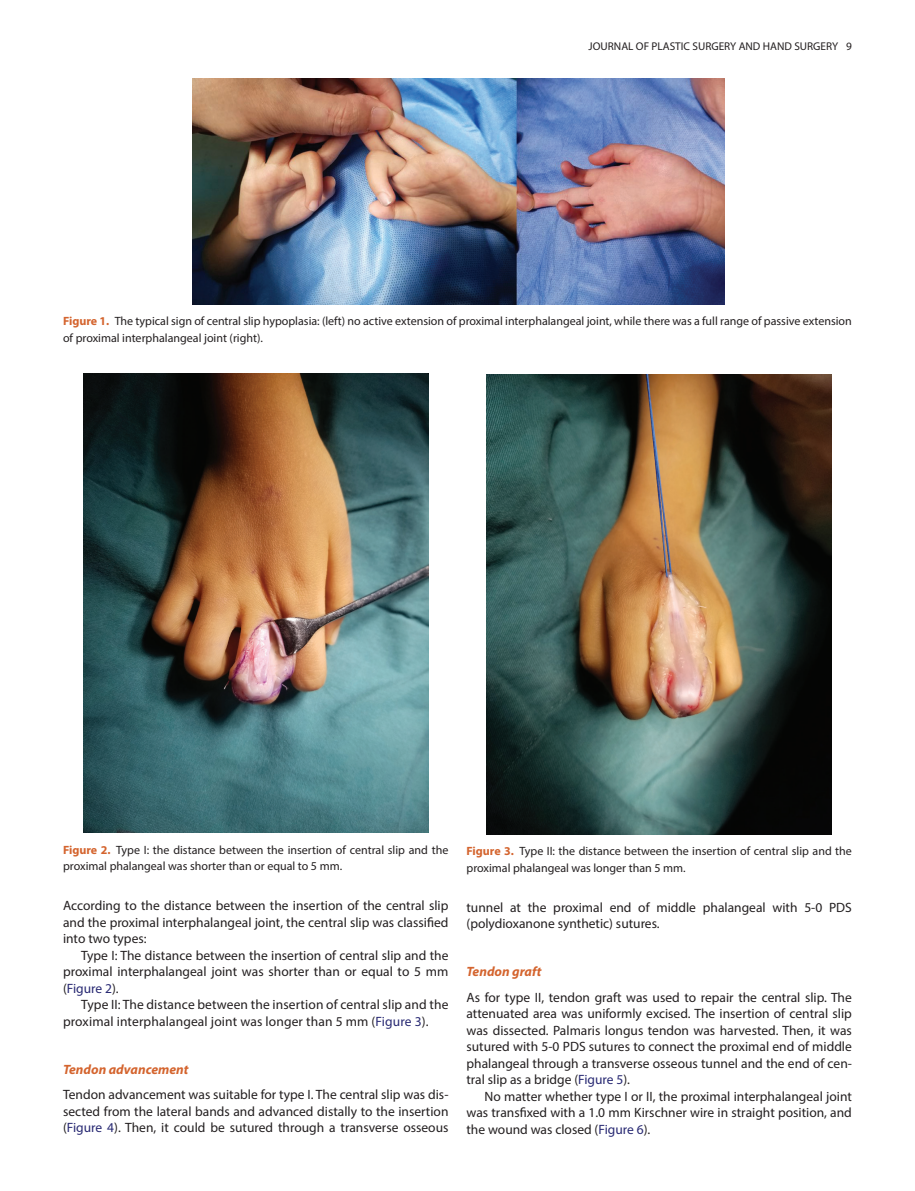
<style>
.page{position:relative;width:915px;height:1191px;background:#fff}
.page>*{position:absolute;margin:0;border:0;box-sizing:border-box;transform-origin:0 0}
.Body_text_first{font:13.5px/16.5px "Myriad Pro";color:#231f20;text-align:justify}
.Body_text_next{font:13.5px/16.5px "Myriad Pro";color:#231f20;text-align:justify}
.B_head{font:italic 700 13.5px "Myriad Pro";color:#d4642e}
.Figure_title{font:12px/16.5px "Myriad Pro";color:#231f20}
.t1{font:11.25px "Myriad Pro";color:#231f20}
.s1{font-weight:700;color:#d4642e}
.s2{color:#272872}
</style>
<div class="page">
<img style="left:192px;top:79px;width:532px;height:225px">
<img style="left:83px;top:373px;width:345px;height:459px">
<img style="left:486px;top:375px;width:345px;height:459px">
<p class="t1" style="left:588px;top:39px;width:265px">JOURNAL OF PLASTIC SURGERY AND HAND SURGERY 9</p>
<p class="Figure_title" style="left:63px;top:313px;width:790px"><span class="s1">Figure 1.</span> The typical sign of central slip hypoplasia: (left) no active extension of proximal interphalangeal joint, while there was a full range of passive extension of proximal interphalangeal joint (right).</p>
<p class="Figure_title" style="left:63px;top:841px;width:387px"><span class="s1">Figure 2.</span> Type I: the distance between the insertion of central slip and the proximal phalangeal was shorter than or equal to 5 mm.</p>
<p class="Figure_title" style="left:466px;top:842px;width:387px"><span class="s1">Figure 3.</span> Type II: the distance between the insertion of central slip and the proximal phalangeal was longer than 5 mm.</p>
<p class="Body_text_first" style="left:63px;top:897px;width:387px">According to the distance between the insertion of the central slip and the proximal interphalangeal joint, the central slip was classified into two types:</p>
<p class="Body_text_next" style="left:63px;top:946px;width:387px;text-indent:18px">Type I: The distance between the insertion of central slip and the proximal interphalangeal joint was shorter than or equal to 5 mm (<span class="s2">Figure 2</span>).</p>
<p class="Body_text_next" style="left:63px;top:996px;width:387px;text-indent:18px">Type II: The distance between the insertion of central slip and the proximal interphalangeal joint was longer than 5 mm (<span class="s2">Figure 3</span>).</p>
<p class="B_head" style="left:63px;top:1060px;width:127px">Tendon advancement</p>
<p class="Body_text_first" style="left:63px;top:1086px;width:387px">Tendon advancement was suitable for type I. The central slip was dis&shy;sected from the lateral bands and advanced distally to the insertion (<span class="s2">Figure 4</span>). Then, it could be sutured through a transverse osseous</p>
<p class="Body_text_first" style="left:466px;top:898px;width:387px">tunnel at the proximal end of middle phalangeal with 5-0 PDS (polydioxanone synthetic) sutures.</p>
<p class="B_head" style="left:466px;top:963px;width:76px">Tendon graft</p>
<p class="Body_text_first" style="left:466px;top:988px;width:387px">As for type II, tendon graft was used to repair the central slip. The attenuated area was uniformly excised. The insertion of central slip was dissected. Palmaris longus tendon was harvested. Then, it was sutured with 5-0 PDS sutures to connect the proximal end of middle phalangeal through a transverse osseous tunnel and the end of cen&shy;tral slip as a bridge (<span class="s2">Figure 5</span>).</p>
<p class="Body_text_next" style="left:466px;top:1087px;width:387px;text-indent:18px">No matter whether type I or II, the proximal interphalangeal joint was transfixed with a 1.0 mm Kirschner wire in straight position, and the wound was closed (<span class="s2">Figure 6</span>).</p>
</div>
